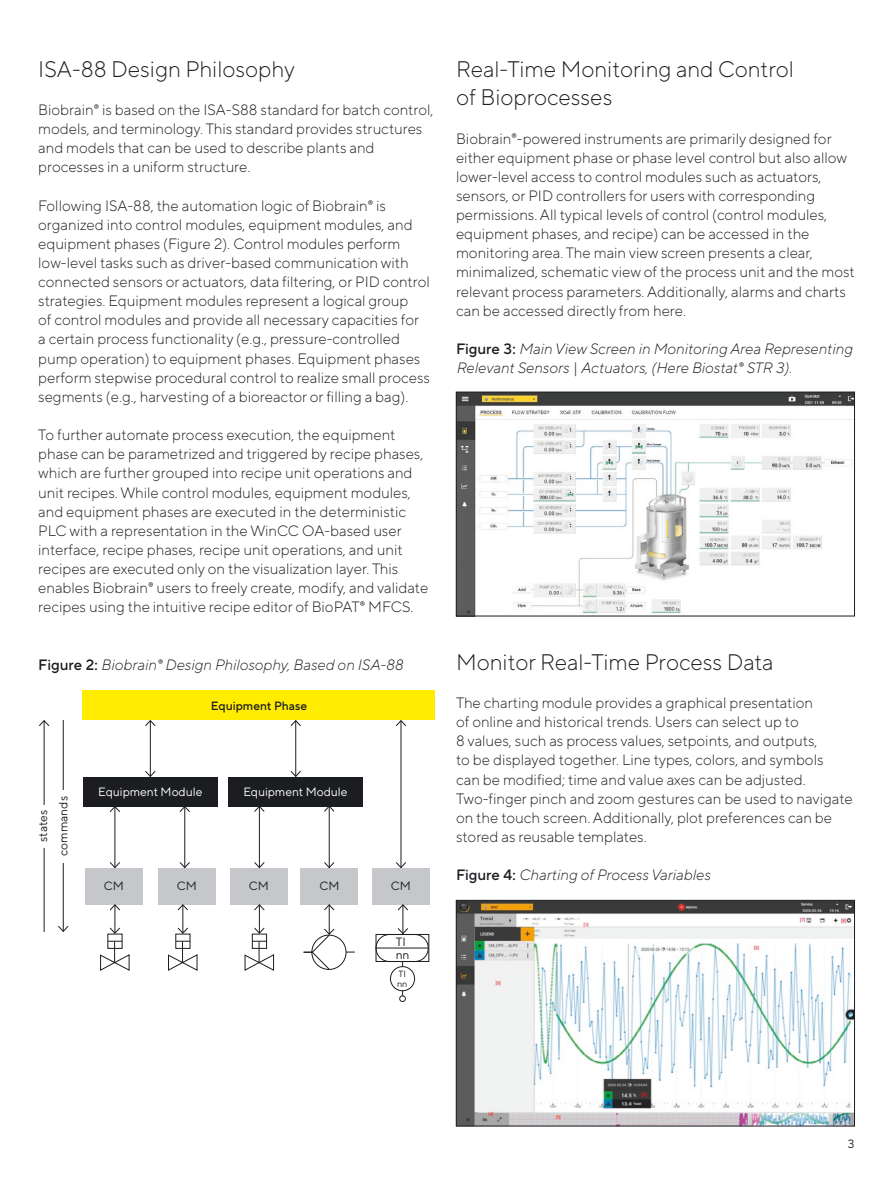
<style>
.page{position:relative;width:893px;height:1178px;background:#fff}
.page>*{position:absolute;margin:0;border:0;box-sizing:border-box;transform-origin:0 0}
.Sartorius_H4_15pt{font:300 22.5px/28.7px "TT Norms Pro";color:#1c1d21}
.Sartorius_Body_10pt{font:300 15px/19.2px "TT Norms Pro";color:#1c1d21}
.Sartorius_Body_10pt-2{font:italic 300 15px/19.2px "TT Norms Pro";color:#1c1d21}
.Sartorius_Caption_8p{font:12px "TT Norms Pro";color:#fff}
.Sartorius_Caption_8p-2{font:12px "TT Norms Pro";color:#1c1d21}
.Sartorius_Body_10pt-3{font:500 12px "TT Norms Pro";color:#1c1d21}
.Sartorius_Footnote_6{font:9px "TT Norms Pro";color:#1c1d21}
.s1{font-weight:500;font-style:normal}
</style>
<div class="page">
<img style="left:458px;top:394px;width:395px;height:220px">
<div style="left:456px;top:392px;width:399px;height:224px;border:1px solid #1c1d21"></div>
<img style="left:458px;top:902px;width:395px;height:222px">
<div style="left:456px;top:900px;width:399px;height:226px;border:1px solid #1c1d21"></div>
<div style="left:83px;top:691px;width:352px;height:29px;background:#ffec00"></div>
<div style="left:83px;top:777px;width:135px;height:29px;background:#1c1d21"></div>
<div style="left:228px;top:777px;width:135px;height:29px;background:#1c1d21"></div>
<hr style="left:150px;top:721px;width:1px;height:55px;background:#1c1d21">
<svg style="left:145px;top:720px;width:11px;height:7px"></svg>
<svg style="left:145px;top:770px;width:11px;height:7px"></svg>
<hr style="left:295px;top:721px;width:1px;height:55px;background:#1c1d21">
<svg style="left:290px;top:720px;width:11px;height:7px"></svg>
<svg style="left:290px;top:770px;width:11px;height:7px"></svg>
<hr style="left:401px;top:721px;width:1px;height:146px;background:#1c1d21">
<svg style="left:396px;top:720px;width:10px;height:7px"></svg>
<svg style="left:396px;top:861px;width:10px;height:7px"></svg>
<div style="left:85px;top:868px;width:57px;height:36px;background:#c5c7ca"></div>
<div style="left:158px;top:868px;width:58px;height:36px;background:#c5c7ca"></div>
<div style="left:230px;top:868px;width:58px;height:36px;background:#c5c7ca"></div>
<div style="left:301px;top:868px;width:57px;height:36px;background:#c5c7ca"></div>
<div style="left:372px;top:868px;width:58px;height:36px;background:#c5c7ca"></div>
<hr style="left:44px;top:721px;width:1px;height:211px;background:#1c1d21">
<svg style="left:39px;top:720px;width:11px;height:7px"></svg>
<hr style="left:63px;top:720px;width:1px;height:211px;background:#1c1d21">
<svg style="left:58px;top:925px;width:11px;height:7px"></svg>
<div style="left:39px;top:805px;width:8px;height:42px;background:#fff"></div>
<div style="left:59px;top:790px;width:8px;height:72px;background:#fff"></div>
<hr style="left:115px;top:806px;width:1px;height:61px;background:#1c1d21">
<svg style="left:109px;top:806px;width:12px;height:7px"></svg>
<svg style="left:109px;top:861px;width:11px;height:8px"></svg>
<hr style="left:184px;top:806px;width:1px;height:61px;background:#1c1d21">
<svg style="left:179px;top:806px;width:12px;height:7px"></svg>
<svg style="left:179px;top:861px;width:11px;height:8px"></svg>
<hr style="left:259px;top:806px;width:1px;height:61px;background:#1c1d21">
<svg style="left:253px;top:806px;width:12px;height:7px"></svg>
<svg style="left:254px;top:861px;width:11px;height:8px"></svg>
<hr style="left:329px;top:806px;width:1px;height:61px;background:#1c1d21">
<svg style="left:323px;top:806px;width:12px;height:6px"></svg>
<svg style="left:324px;top:861px;width:11px;height:8px"></svg>
<svg style="left:100px;top:941px;width:30px;height:30px"></svg>
<svg style="left:168px;top:941px;width:30px;height:30px"></svg>
<div style="left:252px;top:934px;width:15px;height:15px;border:1px solid #1c1d21"></div>
<svg style="left:244px;top:941px;width:30px;height:30px"></svg>
<svg style="left:109px;top:904px;width:12px;height:30px"></svg>
<svg style="left:177px;top:904px;width:12px;height:30px"></svg>
<svg style="left:253px;top:904px;width:12px;height:30px"></svg>
<div style="left:311px;top:935px;width:35px;height:35px;border:1px solid #1c1d21;border-radius:50%"></div>
<svg style="left:303px;top:904px;width:32px;height:66px"></svg>
<div style="left:376px;top:934px;width:53px;height:28px;border:1px solid #1c1d21"></div>
<div style="left:376px;top:934px;width:53px;height:28px;border:1px solid #1c1d21;border-radius:14px"></div>
<hr style="left:376px;top:948px;width:53px;height:1px;background:#1c1d21">
<div style="left:399px;top:995px;width:7px;height:7px;border:1px solid #1c1d21;border-radius:50%"></div>
<hr style="left:402px;top:962px;width:1px;height:34px;background:#1c1d21">
<svg style="left:397px;top:904px;width:12px;height:31px"></svg>
<div style="left:390px;top:966px;width:25px;height:25px;background:#fff;border-radius:50%"></div>
<div style="left:390px;top:966px;width:25px;height:25px;border:1px solid #1c1d21;border-radius:50%"></div>
<p class="Sartorius_H4_15pt" style="left:38px;top:53px;width:258px">ISA-88 Design Philosophy</p>
<p class="Sartorius_Body_10pt" style="left:38px;top:99px;width:397px">Biobrain® is based on the ISA-S88 standard for batch control, models, and terminology. This standard provides structures and models that can be used to describe plants and processes in a uniform structure.</p>
<p class="Sartorius_Body_10pt" style="left:38px;top:195px;width:393px">Following ISA-88, the automation logic of Biobrain® is organized into control modules, equipment modules, and equipment phases (Figure 2). Control modules perform low-level tasks such as driver-based communication with connected sensors or actuators, data filtering, or PID control strategies. Equipment modules represent a logical group<br>of control modules and provide all necessary capacities for a certain process functionality (e.g., pressure-controlled pump operation) to equipment phases. Equipment phases perform stepwise procedural control to realize small process segments (e.g., harvesting of a bioreactor or filling a bag).</p>
<p class="Sartorius_Body_10pt" style="left:38px;top:424px;width:392px">To further automate process execution, the equipment phase can be parametrized and triggered by recipe phases, which are further grouped into recipe unit operations and unit recipes. While control modules, equipment modules, and equipment phases are executed in the deterministic PLC with a representation in the WinCC OA-based user interface, recipe phases, recipe unit operations, and unit recipes are executed only on the visualization layer. This enables Biobrain® users to freely create, modify, and validate recipes using the intuitive recipe editor of BioPAT® MFCS.</p>
<p class="Sartorius_Body_10pt-2" style="left:38px;top:654px;width:366px"><span class="s1">Figure 2:</span> Biobrain® Design Philosophy, Based on ISA-88</p>
<p class="Sartorius_Caption_8p-2" style="left:34px;top:842px;width:33px;rotate:-90deg">states</p>
<p class="Sartorius_Caption_8p-2" style="left:55px;top:856px;width:61px;rotate:-90deg">commands</p>
<p class="Sartorius_Body_10pt-3" style="left:211px;top:697px;width:98px">Equipment Phase</p>
<p class="Sartorius_Caption_8p" style="left:98px;top:783px;width:106px">Equipment Module</p>
<p class="Sartorius_Caption_8p" style="left:243px;top:783px;width:106px">Equipment Module</p>
<p class="Sartorius_Caption_8p-2" style="left:104px;top:877px;width:22px">CM</p>
<p class="Sartorius_Caption_8p-2" style="left:177px;top:877px;width:22px">CM</p>
<p class="Sartorius_Caption_8p-2" style="left:249px;top:877px;width:22px">CM</p>
<p class="Sartorius_Caption_8p-2" style="left:319px;top:877px;width:22px">CM</p>
<p class="Sartorius_Caption_8p-2" style="left:391px;top:877px;width:22px">CM</p>
<p class="Sartorius_Caption_8p-2" style="left:396px;top:933px;width:12px">TI</p>
<p class="Sartorius_Caption_8p-2" style="left:396px;top:946px;width:15px">nn</p>
<p class="Sartorius_Footnote_6" style="left:398px;top:967px;width:9px">TI</p>
<p class="Sartorius_Footnote_6" style="left:397px;top:977px;width:12px">nn</p>
<p class="Sartorius_H4_15pt" style="left:456px;top:53px;width:339px">Real-Time Monitoring and Control of Bioprocesses</p>
<p class="Sartorius_Body_10pt" style="left:456px;top:128px;width:400px">Biobrain®-powered instruments are primarily designed for either equipment phase or phase level control but also allow lower-level access to control modules such as actuators, sensors, or PID controllers for users with corresponding permissions. All typical levels of control (control modules, equipment phases, and recipe) can be accessed in the monitoring area. The main view screen presents a clear, minimalized, schematic view of the process unit and the most relevant process parameters. Additionally, alarms and charts can be accessed directly from here.</p>
<p class="Sartorius_Body_10pt-2" style="left:456px;top:338px;width:398px"><span class="s1">Figure 3:</span> Main View Screen in Monitoring Area Representing<br>Relevant Sensors | Actuators, (Here Biostat® STR 3).</p>
<p class="Sartorius_H4_15pt" style="left:456px;top:646px;width:319px">Monitor Real-Time Process Data</p>
<p class="Sartorius_Body_10pt" style="left:456px;top:692px;width:369px">The charting module provides a graphical presentation of online and historical trends. Users can select up to<br>8 values, such as process values, setpoints, and outputs, to be displayed together. Line types, colors, and symbols can be modified; time and value axes can be adjusted.</p>
<p class="Sartorius_Body_10pt" style="left:456px;top:788px;width:398px">Two-finger pinch and zoom gestures can be used to navigate on the touch screen. Additionally, plot preferences can be stored as reusable templates.</p>
<p class="Sartorius_Body_10pt-2" style="left:456px;top:864px;width:256px"><span class="s1">Figure 4:</span> Charting of Process Variables</p>
<p class="Sartorius_Caption_8p-2" style="left:847px;top:1135px;width:9px">3</p>
</div>
